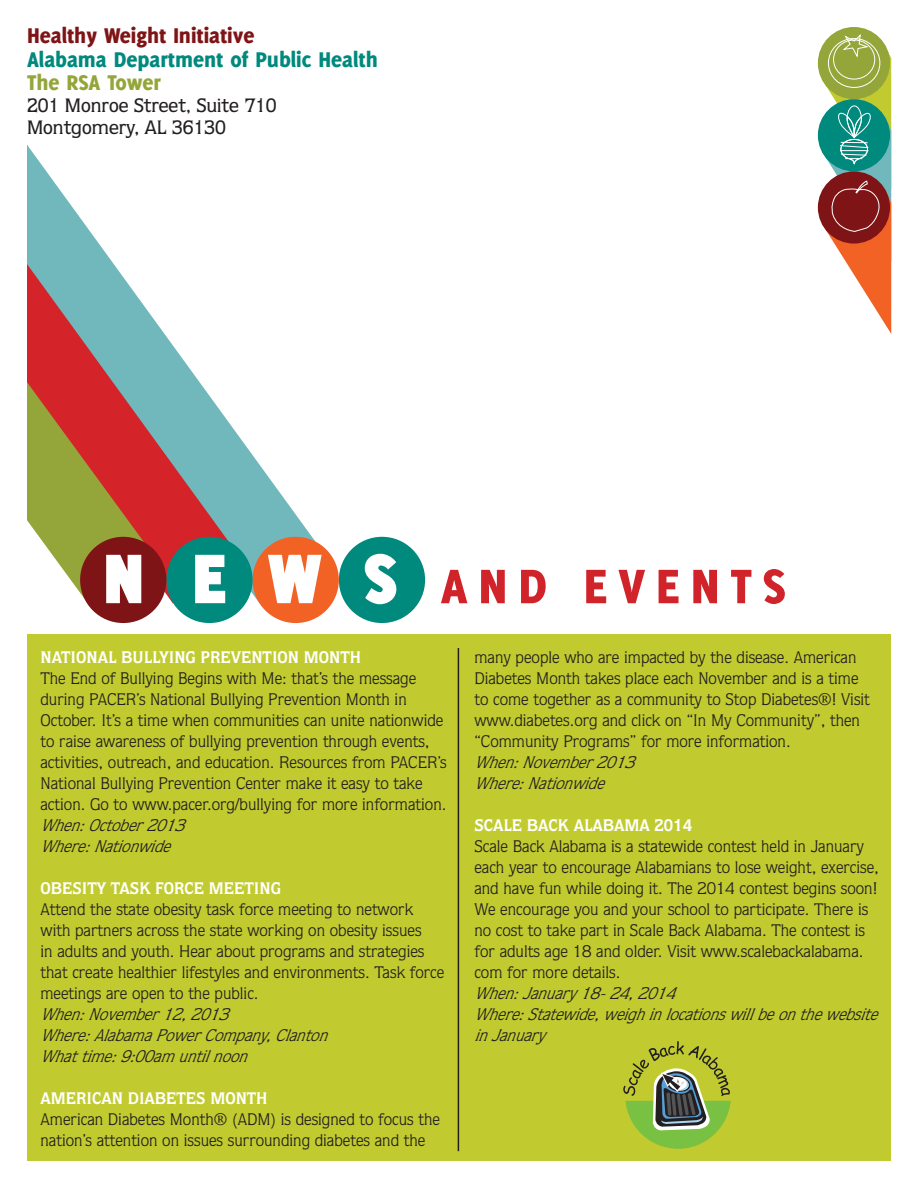
<style>
.page{position:relative;width:918px;height:1188px;background:#fff}
.page>*{position:absolute;margin:0;border:0;box-sizing:border-box;transform-origin:0 0}
.t1{font:800 72px "Delicious";color:#fff}
.t2{font:800 53.1px "Delicious";letter-spacing:.2em;color:#d1232a}
.t3{font:800 23.4px "Delicious";color:#00897d}
.t4{font:800 23.4px "Delicious";color:#7f1416}
.t5{font:800 23.4px "Delicious";color:#94a53a}
.t6{font:500 19.5px "Quorum";color:#231f20}
.t7{font:16.8px/21px "Quorum";color:#231f20}
.t8{font:italic 16.8px/21px "Quorum";color:#231f20}
.t9{font:700 16.8px "Quorum";color:#fff}
</style>
<div class="page">
<div style="left:27px;top:634px;width:864px;height:527px;background:#c1cb2f"></div>
<div style="left:818px;top:27px;width:72px;height:72px;background:#94a53a;border-radius:50%"></div>
<svg style="left:822px;top:34px;width:69px;height:300px"></svg>
<hr style="left:458px;top:648px;width:1px;height:503px;background:#231f20">
<svg style="left:27px;top:145px;width:308px;height:459px"></svg>
<svg style="left:27px;top:264px;width:221px;height:340px"></svg>
<div style="left:339px;top:537px;width:86px;height:86px;background:#00897d;border-radius:50%"></div>
<div style="left:253px;top:537px;width:86px;height:86px;background:#f26224;border-radius:50%"></div>
<div style="left:166px;top:537px;width:87px;height:86px;background:#00897d;border-radius:50%"></div>
<div style="left:80px;top:537px;width:86px;height:86px;background:#7f1416;border-radius:50%"></div>
<svg style="left:27px;top:382px;width:136px;height:223px"></svg>
<svg style="left:195px;top:554px;width:31px;height:50px"></svg>
<svg style="left:268px;top:554px;width:54px;height:50px"></svg>
<svg style="left:364px;top:553px;width:33px;height:52px"></svg>
<svg style="left:623px;top:1041px;width:108px;height:108px"></svg>
<p class="t4" style="left:27px;top:22px;width:229px">Healthy Weight Initiative</p>
<p class="t3" style="left:27px;top:45px;width:352px">Alabama Department of Public Health</p>
<p class="t5" style="left:27px;top:69px;width:135px">The RSA Tower</p>
<p class="t6" style="left:27px;top:94px;width:251px">201 Monroe Street, Suite 710</p>
<p class="t6" style="left:27px;top:116px;width:200px">Montgomery, AL 36130</p>
<p class="t1" style="left:104px;top:536px;width:41px">N</p>
<p class="t1" style="left:193px;top:536px;width:34px">E</p>
<p class="t1" style="left:269px;top:536px;width:52px">W</p>
<p class="t1" style="left:365px;top:536px;width:33px">S</p>
<p class="t2" style="left:441px;top:555px;width:347px">AND EVENTS</p>
<p class="t9" style="left:40px;top:647px;width:322px">NATIONAL BULLYING PREVENTION MONTH</p>
<p class="t7" style="left:40px;top:668px;width:408px">The End of Bullying Begins with Me: that’s the message during PACER’s National Bullying Prevention Month in October. It’s a time when communities can unite nationwide to raise awareness of bullying prevention through events, activities, outreach, and education. Resources from PACER’s National Bullying Prevention Center make it easy to take action. Go to www.pacer.org/bullying for more information.</p>
<p class="t8" style="left:40px;top:815px;width:152px">When:October2013</p>
<p class="t8" style="left:40px;top:836px;width:138px">Where: Nationwide</p>
<p class="t9" style="left:40px;top:878px;width:242px">OBESITY TASK FORCE MEETING</p>
<p class="t7" style="left:40px;top:899px;width:405px">Attend the state obesity task force meeting to network with partners across the state working on obesity issues<br>in adults and youth. Hear about programs and strategies that create healthier lifestyles and environments. Task force meetings are open to the public.</p>
<p class="t8" style="left:40px;top:1004px;width:196px">When: November 12, 2013</p>
<p class="t8" style="left:40px;top:1025px;width:295px">Where: Alabama Power Company, Clanton</p>
<p class="t8" style="left:40px;top:1046px;width:215px">Whattime:9:00am untilnoon</p>
<p class="t9" style="left:40px;top:1088px;width:229px">AMERICAN DIABETES MONTH</p>
<p class="t7" style="left:40px;top:1109px;width:401px">American Diabetes Month® (ADM) is designed to focus the nation’s attention on issues surrounding diabetes and the</p>
<p class="t7" style="left:474px;top:647px;width:397px">many people who are impacted by the disease. American Diabetes Month takes place each November and is a time to come together as a community to Stop Diabetes®! Visit www.diabetes.org and click on “In My Community”, then “Community Programs” for more information.</p>
<p class="t8" style="left:474px;top:752px;width:168px">When: November 2013</p>
<p class="t8" style="left:474px;top:773px;width:138px">Where: Nationwide</p>
<p class="t9" style="left:474px;top:815px;width:219px">SCALE BACK ALABAMA 2014</p>
<p class="t7" style="left:474px;top:836px;width:406px">Scale Back Alabama is a statewide contest held in January each year to encourage Alabamians to lose weight, exercise, and have fun while doing it. The 2014 contest begins soon!<br>We encourage you and your school to participate. There is no cost to take part in Scale Back Alabama. The contest is for adults age 18 and older. Visit www.scalebackalabama. com for more details.</p>
<p class="t8" style="left:474px;top:983px;width:209px">When:January 18-24,2014</p>
<p class="t8" style="left:474px;top:1004px;width:411px">Where:Statewide,weighinlocationswillbeonthewebsite inJanuary</p>
</div>
